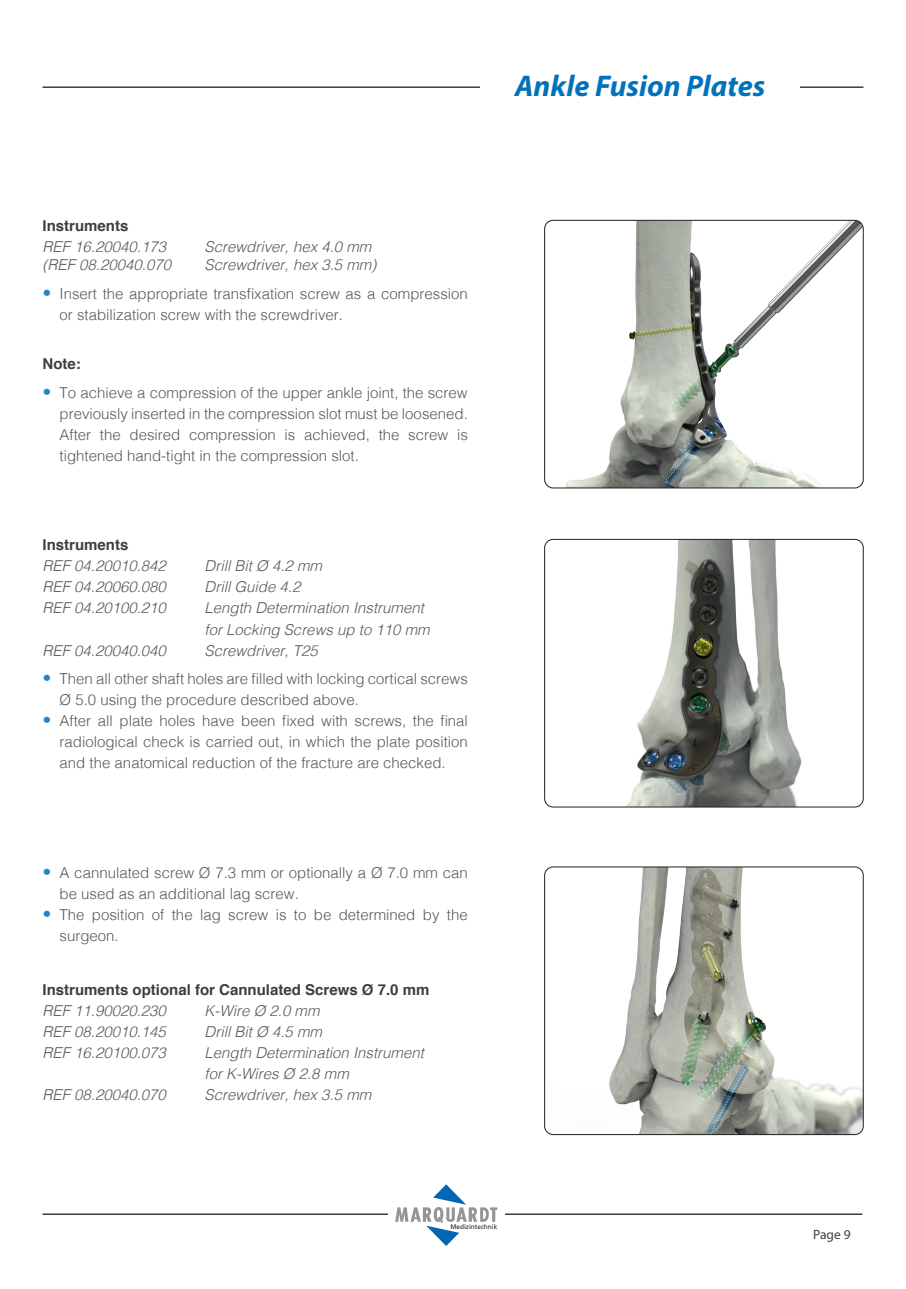
<style>
.page{position:relative;width:906px;height:1289px;background:#fff}
.page>*{position:absolute;margin:0;border:0;box-sizing:border-box;transform-origin:0 0}
.t1{font:italic 700 30px "Myriad Pro";color:#0072bc}
.t2{font:300 15px/21px "Helvetica";color:#57585a}
.t3{font:italic 300 15px/21px "Helvetica";color:#57585a}
.t4{font:700 15px "Helvetica";color:#3e3e3f}
.t5{font:13.5px "Myriad Pro";color:#3e3e3f}
.t6{font:6.6px "Frutiger LT Std";color:#231f20}
.s1{font-family:"Frutiger LT Com";font-stretch:condensed;font-size:18px;color:#2783c5}
</style>
<div class="page">
<hr style="left:43px;top:86px;width:820px;height:2px;background:#3e3e3f">
<hr style="left:43px;top:1213px;width:819px;height:1px;background:#3e3e3f">
<div style="left:388px;top:1184px;width:117px;height:61px;background:#fff"></div>
<svg style="left:395px;top:1184px;width:102px;height:61px"></svg>
<div style="left:480px;top:78px;width:319px;height:18px;background:#fff"></div>
<img style="left:544px;top:867px;width:319px;height:267px">
<div style="left:544px;top:866px;width:319px;height:268px;border:1px solid #231f20;border-radius:9px"></div>
<img style="left:544px;top:220px;width:319px;height:268px">
<div style="left:544px;top:220px;width:319px;height:268px;border:1px solid #231f20;border-radius:9px"></div>
<img style="left:544px;top:539px;width:319px;height:268px">
<div style="left:544px;top:539px;width:319px;height:268px;border:1px solid #231f20;border-radius:9px"></div>
<h1 class="t1" style="left:515px;top:67px;width:252px">Ankle Fusion Plates</h1>
<p class="t4" style="left:43px;top:214px;width:87px">Instruments</p>
<p class="t3" style="left:43px;top:236px;width:125px">REF 16.20040.173</p>
<p class="t3" style="left:205px;top:236px;width:168px">Screwdriver, hex 4.0 mm</p>
<p class="t3" style="left:43px;top:254px;width:130px">(REF 08.20040.070</p>
<p class="t3" style="left:205px;top:254px;width:173px">Screwdriver, hex 3.5 mm)</p>
<p class="t2" style="left:60px;top:282px;width:410px;text-indent:-17px"><span class="s1">•</span> Insert the appropriate transfixation screw as a compression or stabilization screw with the screwdriver.</p>
<p class="t4" style="left:43px;top:352px;width:40px">Note:</p>
<p class="t2" style="left:60px;top:381px;width:410px;text-align:justify;text-indent:-17px"><span class="s1">•</span> To achieve a compression of the upper ankle joint, the screw previously inserted in the compression slot must be loosened.<br>After the desired compression is achieved, the screw is tightened hand-tight in the compression slot.</p>
<p class="t4" style="left:43px;top:533px;width:87px">Instruments</p>
<p class="t3" style="left:43px;top:554px;width:125px">REF 04.20010.842</p>
<p class="t3" style="left:205px;top:554px;width:119px">Drill Bit Ø 4.2 mm</p>
<p class="t3" style="left:43px;top:575px;width:125px">REF 04.20060.080</p>
<p class="t3" style="left:205px;top:575px;width:97px">Drill Guide 4.2</p>
<p class="t3" style="left:43px;top:596px;width:125px">REF 04.20100.210</p>
<p class="t3" style="left:205px;top:596px;width:227px">Length Determination Instrument for Locking Screws up to 110 mm</p>
<p class="t3" style="left:43px;top:638px;width:125px">REF 04.20040.040</p>
<p class="t3" style="left:205px;top:638px;width:115px">Screwdriver, T25</p>
<p class="t2" style="left:60px;top:667px;width:410px;text-indent:-17px"><span class="s1">•</span> Then all other shaft holes are filled with locking cortical screws<br>Ø 5.0 using the procedure described above.</p>
<p class="t2" style="left:60px;top:709px;width:410px;text-align:justify;text-indent:-17px"><span class="s1">•</span> After all plate holes have been fixed with screws, the final radiological check is carried out, in which the plate position and the anatomical reduction of the fracture are checked.</p>
<p class="t2" style="left:60px;top:860px;width:410px;text-indent:-17px"><span class="s1">•</span> A cannulated screw Ø 7.3 mm or optionally a Ø 7.0 mm can be used as an additional lag screw.</p>
<p class="t2" style="left:60px;top:902px;width:410px;text-indent:-17px"><span class="s1">•</span> The position of the lag screw is to be determined by the surgeon.</p>
<p class="t4" style="left:43px;top:977px;width:388px">Instruments optional for Cannulated Screws Ø 7.0 mm</p>
<p class="t3" style="left:43px;top:998px;width:125px">REF 11.90020.230</p>
<p class="t3" style="left:205px;top:998px;width:117px">K-Wire Ø 2.0 mm</p>
<p class="t3" style="left:43px;top:1019px;width:125px">REF 08.20010.145</p>
<p class="t3" style="left:205px;top:1019px;width:119px">Drill Bit Ø 4.5 mm</p>
<p class="t3" style="left:43px;top:1040px;width:125px">REF 16.20100.073</p>
<p class="t3" style="left:205px;top:1040px;width:221px">Length Determination Instrument for K-Wires Ø 2.8 mm</p>
<p class="t3" style="left:43px;top:1082px;width:125px">REF 08.20040.070</p>
<p class="t3" style="left:205px;top:1082px;width:168px">Screwdriver, hex 3.5 mm</p>
<p class="t6" style="left:450px;top:1222px;width:48px">Medizintechnik</p>
<p class="t5" style="left:813px;top:1226px;width:39px">Page 9</p>
</div>
